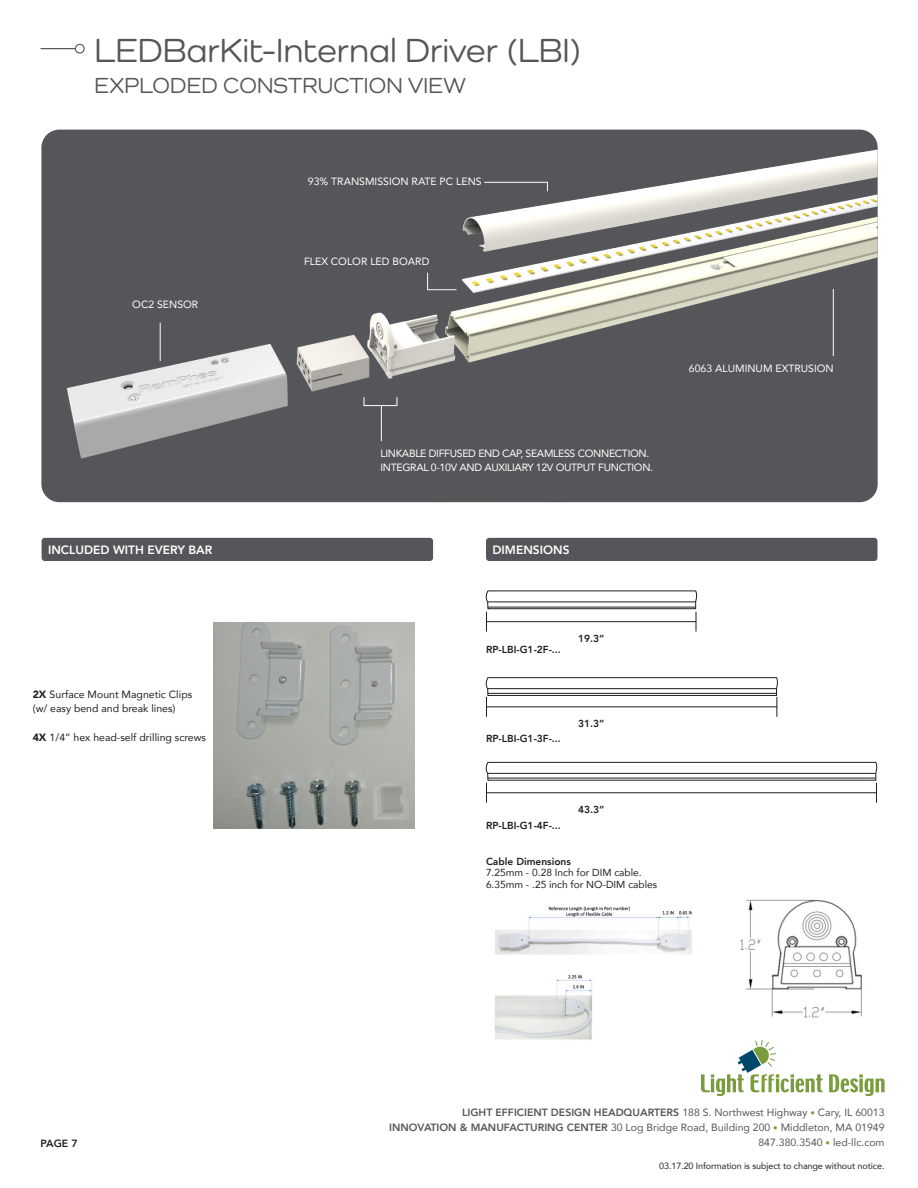
<style>
.page{position:relative;width:918px;height:1188px;background:#fff}
.page>*{position:absolute;margin:0;border:0;box-sizing:border-box;transform-origin:0 0}
.t1{font:500 34.5px "Como";color:#555659}
.t2{font:500 22.5px "Como";letter-spacing:.01em;color:#555659}
.t3{font:800 12px "Avenir";color:#fff}
.t4{font:10.5px "Avenir";color:#555659}
.t5{font:10.5px/13.5px "Avenir";letter-spacing:-.03em;color:#fff}
.t6{font:10.5px "Avenir";color:#231f20}
.t7{font:10.5px "Avenir";color:#fff}
.t8{font:800 10.5px "Avenir";color:#231f20}
.t9{font:800 10.2px "Avenir";color:#231f20}
.t10{font:10.2px "Avenir";color:#231f20}
.t11{font:9px "Avenir";letter-spacing:-.01em;color:#231f20}
.s1{font-weight:900}
.s2{font-weight:800}
.s3{font-size:9px;color:#799c3d}
</style>
<div class="page">
<img style="left:41px;top:130px;width:837px;height:372px">
<hr style="left:833px;top:289px;width:1px;height:67px;background:#fff">
<hr style="left:160px;top:323px;width:1px;height:38px;background:#fff">
<svg style="left:427px;top:272px;width:30px;height:18px"></svg>
<hr style="left:381px;top:406px;width:1px;height:35px;background:#fff">
<svg style="left:483px;top:182px;width:65px;height:10px"></svg>
<div style="left:364px;top:397px;width:33px;height:9px;border:1px solid #fff"></div>
<svg style="left:75px;top:44px;width:10px;height:10px"></svg>
<hr style="left:40px;top:48px;width:35px;height:1px;background:#555659">
<img style="left:495px;top:906px;width:197px;height:134px">
<img style="left:740px;top:899px;width:122px;height:119px">
<svg style="left:829px;top:1074px;width:56px;height:22px"></svg>
<svg style="left:701px;top:1040px;width:122px;height:56px"></svg>
<svg style="left:486px;top:590px;width:211px;height:42px"></svg>
<hr style="left:488px;top:602px;width:208px;height:1px;background:#231f20">
<svg style="left:486px;top:677px;width:292px;height:40px"></svg>
<hr style="left:488px;top:688px;width:289px;height:1px;background:#231f20">
<hr style="left:488px;top:693px;width:289px;height:1px;background:#231f20">
<svg style="left:486px;top:762px;width:391px;height:41px"></svg>
<hr style="left:488px;top:773px;width:388px;height:1px;background:#231f20">
<hr style="left:488px;top:778px;width:388px;height:1px;background:#231f20">
<div style="left:486px;top:538px;width:392px;height:23px;background:#555659;border-radius:3px"></div>
<div style="left:42px;top:538px;width:391px;height:23px;background:#555659;border-radius:3px"></div>
<img style="left:214px;top:622px;width:201px;height:207px">
<p class="t1" style="left:95px;top:29px;width:489px">LEDBarKit-Internal Driver (LBI)</p>
<p class="t2" style="left:95px;top:72px;width:373px">EXPLODED CONSTRUCTION VIEW</p>
<p class="t7" style="left:308px;top:173px;width:175px">93% TRANSMISSION RATE PC LENS</p>
<p class="t7" style="left:132px;top:295px;width:68px">OC2 SENSOR</p>
<p class="t7" style="left:304px;top:253px;width:127px">FLEX COLOR LED BOARD</p>
<p class="t5" style="left:380px;top:447px;width:274px">LINKABLE DIFFUSED END CAP, SEAMLESS CONNECTION.<br>INTEGRAL 0-10V AND AUXILIARY 12V OUTPUT FUNCTION.</p>
<p class="t3" style="left:48px;top:540px;width:166px">INCLUDED WITH EVERY BAR</p>
<p class="t3" style="left:492px;top:540px;width:79px">DIMENSIONS</p>
<p class="t6" style="left:33px;top:686px;width:161px"><span class="s1">2X</span> Surface Mount Magnetic Clips</p>
<p class="t6" style="left:33px;top:700px;width:144px">(w/ easy bend and break lines)</p>
<p class="t6" style="left:33px;top:729px;width:175px"><span class="s1">4X</span> 1/4” hex head-self drilling screws</p>
<p class="t9" style="left:486px;top:641px;width:76px">RP-LBI-G1-2F-...</p>
<p class="t9" style="left:578px;top:630px;width:28px">19.3”</p>
<p class="t9" style="left:486px;top:730px;width:76px">RP-LBI-G1-3F-...</p>
<p class="t9" style="left:578px;top:715px;width:28px">31.3”</p>
<p class="t9" style="left:486px;top:818px;width:76px">RP-LBI-G1-4F-...</p>
<p class="t9" style="left:578px;top:801px;width:28px">43.3”</p>
<p class="t9" style="left:486px;top:854px;width:86px">Cable Dimensions</p>
<p class="t10" style="left:486px;top:864px;width:157px">7.25mm - 0.28 Inch for DIM cable.</p>
<p class="t10" style="left:486px;top:876px;width:173px">6.35mm - .25 inch for NO-DIM cables</p>
<p class="t7" style="left:689px;top:359px;width:146px">6063 ALUMINUM EXTRUSION</p>
<p class="t8" style="left:40px;top:1135px;width:39px">PAGE 7</p>
<p class="t4" style="left:462px;top:1104px;width:424px"><span class="s2">LIGHT EFFICIENT DESIGN HEADQUARTERS</span> 188 S. Northwest Highway <span class="s3">•</span> Cary, IL 60013</p>
<p class="t4" style="left:389px;top:1119px;width:497px"><span class="s2">INNOVATION &amp; MANUFACTURING CENTER</span> 30 Log Bridge Road, Building 200 <span class="s3">•</span> Middleton, MA 01949</p>
<p class="t4" style="left:758px;top:1134px;width:128px">847.380.3540 <span class="s3">•</span> led-llc.com</p>
<p class="t11" style="left:659px;top:1159px;width:227px">03.17.20 Information is subject to change without notice.</p>
</div>
